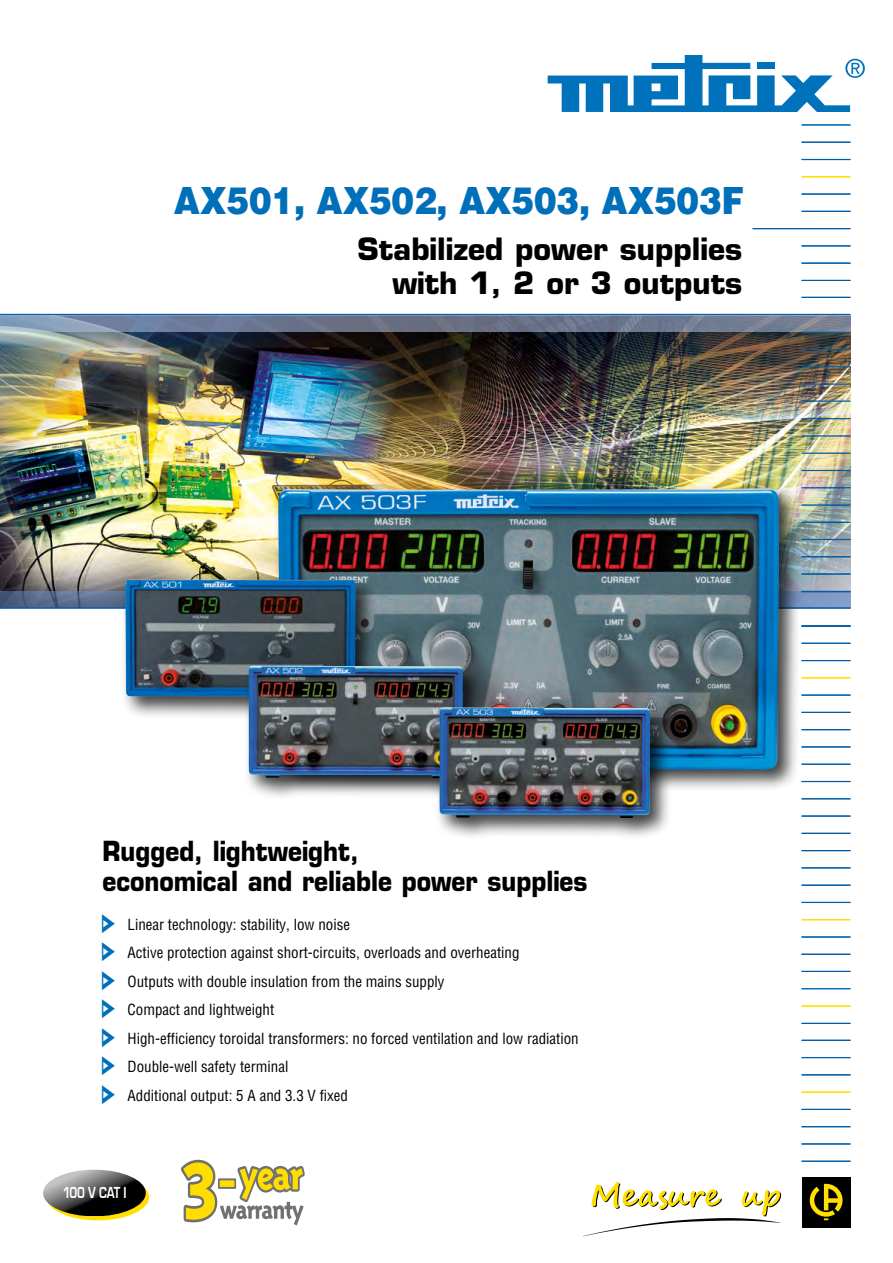
<style>
.page{position:relative;width:893px;height:1263px;background:#fff}
.page>*{position:absolute;margin:0;border:0;box-sizing:border-box;transform-origin:0 0}
.t1{font:900 37.5px "Helvetica LT Std";color:#006fb9;scale:.9 1}
.t2{font:700 30px "Eurostile LT Std";color:#000}
.t3{font:700 27px "Eurostile LT Std";color:#000;scale:.9 1}
.t4{font:700 16.5px "Eurostile";letter-spacing:-.05em;color:#fff;scale:.76 1}
.t5{font:condensed 15px "Helvetica LT Std";color:#000}
.t6{font:700 13.05px "Eurostile";color:#fff}
.s1{font-family:"Pointers";font-stretch:normal;font-size:21px;color:#006fb9}
</style>
<div class="page">
<div style="left:46px;top:1174px;width:103px;height:46px;background:#ffe000;border-radius:50%"></div>
<img style="left:43px;top:1170px;width:103px;height:46px">
<div style="left:802px;top:1177px;width:48px;height:50px;background:#000"></div>
<svg style="left:810px;top:1184px;width:32px;height:36px"></svg>
<svg style="left:584px;top:1182px;width:197px;height:54px"></svg>
<img style="left:0;top:332px;width:850px;height:259px">
<svg style="left:0;top:315px;width:850px;height:17px"></svg>
<hr style="left:0;top:314px;width:850px;height:1px;background:#005da9">
<svg style="left:0;top:591px;width:850px;height:16px"></svg>
<hr style="left:0;top:607px;width:850px;height:1px;background:#005da9">
<hr style="left:801px;top:124px;width:49px;height:2px;background:#006fb9">
<hr style="left:801px;top:142px;width:49px;height:1px;background:#005da9">
<hr style="left:801px;top:159px;width:49px;height:1px;background:#005da9">
<hr style="left:801px;top:176px;width:49px;height:1px;background:#ffe000">
<hr style="left:801px;top:193px;width:49px;height:2px;background:#005da9">
<hr style="left:801px;top:211px;width:49px;height:1px;background:#005da9">
<hr style="left:753px;top:228px;width:97px;height:1px;background:#005da9">
<hr style="left:801px;top:245px;width:49px;height:1px;background:#005da9">
<hr style="left:801px;top:263px;width:49px;height:1px;background:#005da9">
<hr style="left:801px;top:280px;width:49px;height:1px;background:#005da9">
<hr style="left:801px;top:297px;width:49px;height:1px;background:#005da9">
<hr style="left:801px;top:332px;width:49px;height:1px;background:#005da9">
<hr style="left:801px;top:349px;width:49px;height:1px;background:#005da9">
<hr style="left:801px;top:366px;width:49px;height:1px;background:#005da9">
<hr style="left:801px;top:384px;width:49px;height:1px;background:#005da9">
<hr style="left:801px;top:401px;width:49px;height:1px;background:#005da9">
<hr style="left:801px;top:418px;width:49px;height:1px;background:#005da9">
<hr style="left:801px;top:435px;width:49px;height:1px;background:#005da9">
<hr style="left:801px;top:453px;width:49px;height:1px;background:#005da9">
<hr style="left:801px;top:470px;width:49px;height:1px;background:#005da9">
<hr style="left:801px;top:487px;width:49px;height:1px;background:#005da9">
<hr style="left:801px;top:539px;width:49px;height:1px;background:#005da9">
<hr style="left:801px;top:504px;width:49px;height:2px;background:#005da9">
<hr style="left:801px;top:556px;width:49px;height:1px;background:#005da9">
<hr style="left:801px;top:522px;width:49px;height:1px;background:#005da9">
<hr style="left:801px;top:573px;width:49px;height:2px;background:#005da9">
<hr style="left:801px;top:643px;width:49px;height:1px;background:#005da9">
<hr style="left:801px;top:625px;width:49px;height:1px;background:#005da9">
<hr style="left:801px;top:1040px;width:49px;height:1px;background:#005da9">
<hr style="left:801px;top:660px;width:49px;height:1px;background:#005da9">
<hr style="left:801px;top:1057px;width:49px;height:1px;background:#005da9">
<hr style="left:801px;top:677px;width:49px;height:1px;background:#ffe000">
<hr style="left:801px;top:694px;width:49px;height:2px;background:#005da9">
<hr style="left:801px;top:1074px;width:49px;height:1px;background:#005da9">
<hr style="left:801px;top:1091px;width:49px;height:2px;background:#ffe000">
<hr style="left:801px;top:712px;width:49px;height:1px;background:#005da9">
<hr style="left:801px;top:1109px;width:49px;height:1px;background:#005da9">
<hr style="left:801px;top:729px;width:49px;height:1px;background:#005da9">
<hr style="left:801px;top:1126px;width:49px;height:1px;background:#005da9">
<hr style="left:801px;top:746px;width:49px;height:1px;background:#005da9">
<hr style="left:801px;top:1143px;width:49px;height:1px;background:#005da9">
<hr style="left:801px;top:764px;width:49px;height:1px;background:#005da9">
<hr style="left:801px;top:1161px;width:49px;height:1px;background:#005da9">
<hr style="left:801px;top:781px;width:49px;height:1px;background:#005da9">
<hr style="left:801px;top:798px;width:49px;height:1px;background:#005da9">
<hr style="left:801px;top:815px;width:49px;height:2px;background:#005da9">
<hr style="left:801px;top:833px;width:49px;height:1px;background:#005da9">
<hr style="left:801px;top:850px;width:49px;height:1px;background:#005da9">
<hr style="left:801px;top:867px;width:49px;height:1px;background:#005da9">
<hr style="left:801px;top:885px;width:49px;height:1px;background:#005da9">
<hr style="left:801px;top:902px;width:49px;height:1px;background:#005da9">
<hr style="left:801px;top:919px;width:49px;height:1px;background:#ffe000">
<hr style="left:801px;top:936px;width:49px;height:1px;background:#005da9">
<hr style="left:801px;top:954px;width:49px;height:1px;background:#005da9">
<hr style="left:801px;top:971px;width:49px;height:1px;background:#005da9">
<hr style="left:801px;top:988px;width:49px;height:1px;background:#006fb9">
<hr style="left:801px;top:1005px;width:49px;height:2px;background:#ffe000">
<hr style="left:801px;top:1023px;width:49px;height:1px;background:#005da9">
<hr style="left:801px;top:591px;width:49px;height:1px;background:#005da9">
<hr style="left:801px;top:626px;width:49px;height:1px;background:#005da9">
<svg style="left:181px;top:1159px;width:124px;height:66px"></svg>
<div style="left:219px;top:1179px;width:16px;height:9px;background:#fd0"></div>
<div style="left:218px;top:1178px;width:18px;height:11px;border:2px solid #707172"></div>
<div style="left:274px;top:483px;width:528px;height:309px;background:#000;opacity:.75"></div>
<img style="left:277px;top:488px;width:502px;height:282px">
<div style="left:121px;top:575px;width:258px;height:145px;background:#000;opacity:.75"></div>
<img style="left:125px;top:579px;width:231px;height:119px">
<div style="left:244px;top:661px;width:242px;height:140px;background:#000;opacity:.75"></div>
<img style="left:249px;top:666px;width:214px;height:112px">
<div style="left:434px;top:703px;width:239px;height:138px;background:#000;opacity:.75"></div>
<img style="left:439px;top:707px;width:211px;height:111px">
<svg style="left:548px;top:55px;width:317px;height:57px"></svg>
<h1 class="t1" style="left:174px;top:176px;width:635px">AX501, AX502, AX503, AX503F</h1>
<p class="t2" style="left:358px;top:230px;width:386px">Stabilized power supplies</p>
<p class="t2" style="left:392px;top:265px;width:351px">with 1, 2 or 3 outputs</p>
<p class="t3" style="left:103px;top:834px;width:286px">Rugged, lightweight,</p>
<p class="t3" style="left:103px;top:864px;width:540px">economical and reliable power supplies</p>
<p class="t5" style="left:102px;top:915px;width:249px"><span class="s1">E</span> Linear technology: stability, low noise</p>
<p class="t5" style="left:102px;top:943px;width:419px"><span class="s1">E</span> Active protection against short-circuits, overloads and overheating</p>
<p class="t5" style="left:102px;top:972px;width:344px"><span class="s1">E</span> Outputs with double insulation from the mains supply</p>
<p class="t5" style="left:102px;top:1000px;width:174px"><span class="s1">E</span> Compact and lightweight</p>
<p class="t5" style="left:102px;top:1029px;width:478px"><span class="s1">E</span> High-efficiency toroidal transformers: no forced ventilation and low radiation</p>
<p class="t5" style="left:102px;top:1057px;width:188px"><span class="s1">E</span> Double-well safety terminal</p>
<p class="t5" style="left:102px;top:1086px;width:247px"><span class="s1">E</span> Additional output: 5 A and 3.3 V fixed</p>
<p class="t4" style="left:63px;top:1184px;width:85px">100 V CAT I</p>
<p class="t6" style="left:60px;top:1194px;width:69px">300 V CAT I</p>
</div>
